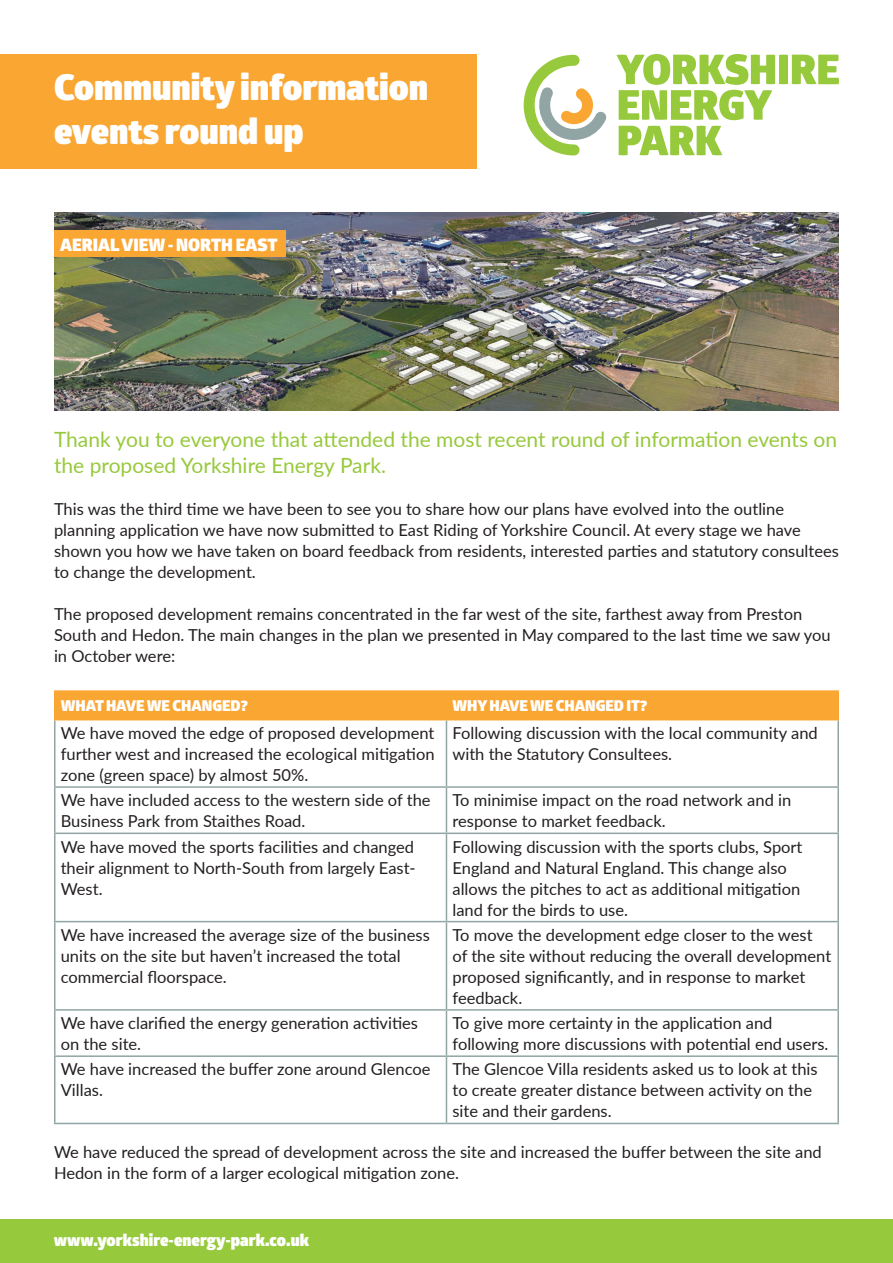
<style>
.page{position:relative;width:893px;height:1263px;background:#fff}
.page>*{position:absolute;margin:0;border:0;box-sizing:border-box;transform-origin:0 0}
.t1{font:900 35.55px/44.8px "Glober";color:#fff}
.t2{font:21px/25.5px "Lato";color:#97c93c}
.t3{font:900 17.1px "Glober";color:#fff}
.t4{font:16.5px/21px "Lato";color:#231f20}
.t5{font:900 16.5px "Glober";color:#fff}
.t6{font:900 15px "Glober";color:#fff}
</style>
<div class="page">
<svg style="left:616px;top:54px;width:223px;height:66px"></svg>
<svg style="left:619px;top:126px;width:103px;height:29px"></svg>
<svg style="left:524px;top:55px;width:83px;height:100px"></svg>
<div style="left:0;top:54px;width:476px;height:114px;background:#faa633"></div>
<hr style="left:54px;top:720px;width:2px;height:66px;background:#91a5a4">
<hr style="left:446px;top:720px;width:1px;height:66px;background:#91a5a4">
<hr style="left:837px;top:720px;width:2px;height:66px;background:#91a5a4">
<hr style="left:54px;top:786px;width:392px;height:2px;background:#91a5a4">
<hr style="left:54px;top:788px;width:2px;height:44px;background:#91a5a4">
<hr style="left:446px;top:786px;width:393px;height:2px;background:#91a5a4">
<hr style="left:446px;top:788px;width:1px;height:44px;background:#91a5a4">
<hr style="left:837px;top:788px;width:2px;height:44px;background:#91a5a4">
<hr style="left:54px;top:832px;width:392px;height:2px;background:#91a5a4">
<hr style="left:54px;top:834px;width:2px;height:87px;background:#91a5a4">
<hr style="left:446px;top:832px;width:393px;height:2px;background:#91a5a4">
<hr style="left:446px;top:834px;width:1px;height:87px;background:#91a5a4">
<hr style="left:837px;top:834px;width:2px;height:87px;background:#91a5a4">
<hr style="left:54px;top:921px;width:392px;height:1px;background:#91a5a4">
<hr style="left:54px;top:922px;width:2px;height:87px;background:#91a5a4">
<hr style="left:446px;top:921px;width:393px;height:1px;background:#91a5a4">
<hr style="left:446px;top:922px;width:1px;height:87px;background:#91a5a4">
<hr style="left:837px;top:922px;width:2px;height:87px;background:#91a5a4">
<hr style="left:54px;top:1009px;width:392px;height:2px;background:#91a5a4">
<hr style="left:54px;top:1011px;width:2px;height:44px;background:#91a5a4">
<hr style="left:446px;top:1009px;width:393px;height:2px;background:#91a5a4">
<hr style="left:446px;top:1011px;width:1px;height:44px;background:#91a5a4">
<hr style="left:837px;top:1011px;width:2px;height:44px;background:#91a5a4">
<hr style="left:54px;top:1055px;width:392px;height:2px;background:#91a5a4">
<hr style="left:54px;top:1057px;width:2px;height:66px;background:#91a5a4">
<hr style="left:446px;top:1055px;width:393px;height:2px;background:#91a5a4">
<hr style="left:446px;top:1057px;width:1px;height:66px;background:#91a5a4">
<hr style="left:837px;top:1057px;width:2px;height:66px;background:#91a5a4">
<hr style="left:54px;top:1123px;width:392px;height:1px;background:#91a5a4">
<hr style="left:446px;top:1123px;width:393px;height:1px;background:#91a5a4">
<hr style="left:54px;top:690px;width:392px;height:2px;background:#faa633">
<hr style="left:54px;top:692px;width:2px;height:27px;background:#faa633">
<hr style="left:446px;top:690px;width:393px;height:2px;background:#faa633">
<div style="left:56px;top:692px;width:781px;height:27px;background:#faa633"></div>
<hr style="left:837px;top:692px;width:2px;height:27px;background:#faa633">
<hr style="left:54px;top:719px;width:392px;height:1px;background:#faa633">
<hr style="left:446px;top:719px;width:393px;height:1px;background:#faa633">
<div style="left:0;top:1219px;width:893px;height:44px;background:#97c93c"></div>
<img style="left:54px;top:213px;width:785px;height:197px">
<div style="left:54px;top:230px;width:232px;height:27px;background:#faa633"></div>
<p class="t1" style="left:54px;top:65px;width:376px">Community information events round up</p>
<p class="t3" style="left:60px;top:231px;width:219px">AERIAL VIEW - NORTH EAST</p>
<p class="t2" style="left:54px;top:426px;width:785px">Thank you to everyone that attended the most recent round of information events on the proposed Yorkshire Energy Park.</p>
<p class="t4" style="left:54px;top:498px;width:786px">This was the third time we have been to see you to share how our plans have evolved into the outline planning application we have now submitted to East Riding of Yorkshire Council. At every stage we have shown you how we have taken on board feedback from residents, interested parties and statutory consultees to change the development.</p>
<p class="t4" style="left:54px;top:603px;width:778px">The proposed development remains concentrated in the far west of the site, farthest away from Preston<br>South and Hedon. The main changes in the plan we presented in May compared to the last time we saw you in October were:</p>
<p class="t6" style="left:61px;top:694px;width:189px">WHAT HAVE WE CHANGED?</p>
<p class="t6" style="left:452px;top:694px;width:196px">WHY HAVE WE CHANGED IT?</p>
<p class="t4" style="left:61px;top:722px;width:375px;text-align:justify">We have moved the edge of proposed development further west and increased the ecological mitigation zone (green space) by almost 50%.</p>
<p class="t4" style="left:452px;top:722px;width:367px">Following discussion with the local community and with the Statutory Consultees.</p>
<p class="t4" style="left:61px;top:789px;width:371px">We have included access to the western side of the<br>Business Park from Staithes Road.</p>
<p class="t4" style="left:452px;top:789px;width:340px">To minimise impact on the road network and in response to market feedback.</p>
<p class="t4" style="left:61px;top:835px;width:356px;text-align:justify">We have moved the sports facilities and changed their alignment to North-South from largely East-West.</p>
<p class="t4" style="left:452px;top:835px;width:352px">Following discussion with the sports clubs, Sport England and Natural England. This change also allows the pitches to act as additional mitigation land for the birds to use.</p>
<p class="t4" style="left:61px;top:924px;width:371px">We have increased the average size of the business units on the site but haven’t increased the total commercial floorspace.</p>
<p class="t4" style="left:452px;top:924px;width:380px">To move the development edge closer to the west of the site without reducing the overall development proposed significantly, and in response to market feedback.</p>
<p class="t4" style="left:61px;top:1012px;width:359px">We have clarified the energy generation activities on the site.</p>
<p class="t4" style="left:452px;top:1012px;width:377px">To give more certainty in the application and following more discussions with potential end users.</p>
<p class="t4" style="left:61px;top:1058px;width:371px">We have increased the buffer zone around Glencoe<br>Villas.</p>
<p class="t4" style="left:452px;top:1058px;width:367px">The Glencoe Villa residents asked us to look at this to create greater distance between activity on the site and their gardens.</p>
<p class="t4" style="left:54px;top:1141px;width:769px">We have reduced the spread of development across the site and increased the buffer between the site and<br>Hedon in the form of a larger ecological mitigation zone.</p>
<p class="t5" style="left:54px;top:1228px;width:257px">www.yorkshire-energy-park.co.uk</p>
</div>
